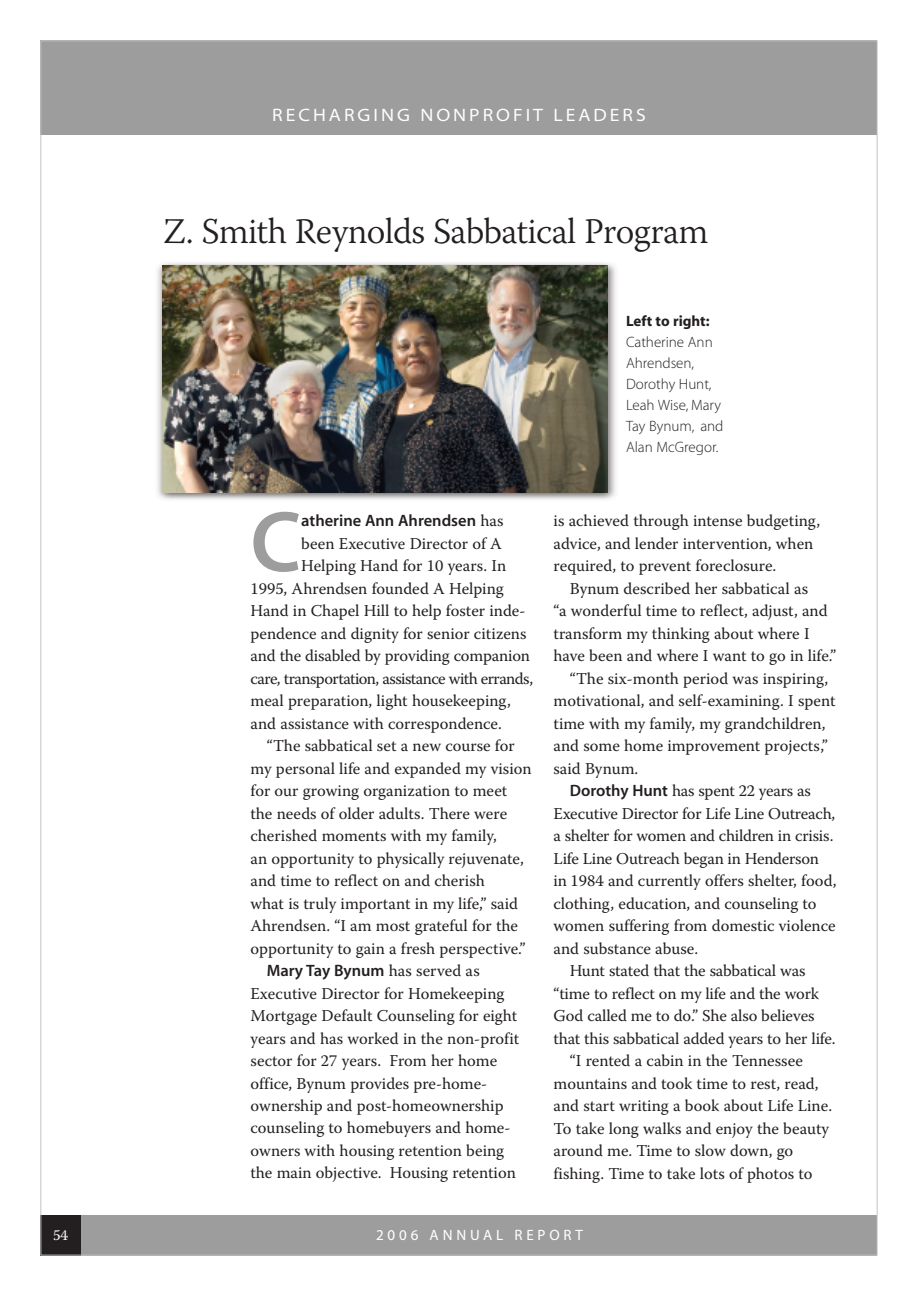
<style>
.page{position:relative;width:918px;height:1296px;background:#fff}
.page>*{position:absolute;margin:0;border:0;box-sizing:border-box;transform-origin:0 0}
.t1{font:86.7px "Myriad MM.565.wt.600.wd";color:#9d9d9e}
.t2{font:300 36px "Warnock Pro";letter-spacing:-.02em;color:#231f20}
.t3{font:18px "Myriad MM.215.wt.700.wd";letter-spacing:.165em;color:#fff}
.t4{font:16.5px/22.5px "Warnock Pro";color:#231f20}
.t5{font:16.5px "Myriad MM.565.wt.600.wd";color:#231f20}
.t6{font:16.5px "Warnock Pro";letter-spacing:-.035em;color:#231f20}
.t7{font:15px/21px "Myriad MM.215.wt.600.wd";color:#231f20}
.t8{font:15px "Myriad MM.412.wt.601.wd";letter-spacing:.255em;color:#fff}
.t9{font:15px "Myriad MM.700.wt.600.wd";color:#231f20}
.t10{font:15px "Warnock Pro";color:#fff}
.s1{font-family:"Warnock Pro"}
.s2{font-family:"Myriad MM.565.wt.600.wd"}
</style>
<div class="page">
<img style="left:157px;top:263px;width:459px;height:237px">
<div style="left:40px;top:40px;width:838px;height:95px;background:#9d9d9e"></div>
<div style="left:40px;top:1215px;width:838px;height:41px;background:#9d9d9e"></div>
<div style="left:40px;top:1215px;width:41px;height:41px;background:#231f20"></div>
<img style="left:162px;top:266px;width:446px;height:226px">
<p class="t10" style="left:53px;top:1229px;width:17px">54</p>
<p class="t3" style="left:272px;top:108px;width:375px">RECHARGING NONPROFIT LEADERS</p>
<h2 class="t2" style="left:163px;top:217px;width:547px">Z. Smith Reynolds Sabbatical Program</h2>
<p class="t9" style="left:626px;top:315px;width:85px">Left to right:</p>
<p class="t7" style="left:626px;top:333px;width:99px">Catherine Ann<br>Ahrendsen,<br>Dorothy Hunt,<br>Leah Wise, Mary<br>Tay Bynum, and<br>Alan McGregor.</p>
<h1 class="t1" style="left:250px;top:509px;width:52px">C</h1>
<p class="t5" style="left:301px;top:514px;width:204px">atherine Ann Ahrendsen <span class="s1">has</span></p>
<p class="t4" style="left:301px;top:533px;width:202px">been Executive Director of A</p>
<p class="t4" style="left:301px;top:556px;width:206px">Helping Hand for 10 years. In</p>
<p class="t4" style="left:250px;top:578px;width:255px">1995, Ahrendsen founded A Helping</p>
<p class="t4" style="left:251px;top:601px;width:276px">Hand in Chapel Hill to help foster inde-</p>
<p class="t4" style="left:250px;top:623px;width:277px">pendence and dignity for senior citizens</p>
<p class="t4" style="left:250px;top:646px;width:281px">and the disabled by providing companion</p>
<p class="t6" style="left:250px;top:672px;width:284px">care, transportation, assistance with errands,</p>
<p class="t4" style="left:250px;top:691px;width:262px">meal preparation, light housekeeping,</p>
<p class="t4" style="left:250px;top:713px;width:253px">and assistance with correspondence.</p>
<p class="t4" style="left:267px;top:736px;width:250px">“The sabbatical set a new course for</p>
<p class="t4" style="left:250px;top:758px;width:283px">my personal life and expanded my vision</p>
<p class="t4" style="left:250px;top:781px;width:258px">for our growing organization to meet</p>
<p class="t4" style="left:250px;top:803px;width:258px">the needs of older adults. There were</p>
<p class="t4" style="left:250px;top:826px;width:248px">cherished moments with my family,</p>
<p class="t4" style="left:250px;top:848px;width:275px">an opportunity to physically rejuvenate,</p>
<p class="t4" style="left:250px;top:871px;width:236px">and time to reflect on and cherish</p>
<p class="t4" style="left:250px;top:893px;width:269px">what is truly important in my life,” said</p>
<p class="t4" style="left:250px;top:916px;width:269px">Ahrendsen. “I am most grateful for the</p>
<p class="t4" style="left:250px;top:938px;width:277px">opportunity to gain a fresh perspective.”</p>
<p class="t5" style="left:267px;top:964px;width:215px">Mary Tay Bynum <span class="s1">has served as</span></p>
<p class="t4" style="left:251px;top:983px;width:270px">Executive Director for Homekeeping Mortgage Default Counseling for eight years and has worked in the non-profit sector for 27 years. From her home office, Bynum provides pre-home&shy;ownership and post-homeownership counseling to homebuyers and home&shy;owners with housing retention being the main objective. Housing retention</p>
<p class="t4" style="left:554px;top:511px;width:268px">is achieved through intense budgeting, advice, and lender intervention, when required, to prevent foreclosure.</p>
<p class="t4" style="left:570px;top:579px;width:240px">Bynum described her sabbatical as</p>
<p class="t4" style="left:554px;top:601px;width:276px">“a wonderful time to reflect, adjust, and</p>
<p class="t4" style="left:554px;top:624px;width:258px">transform my thinking about where I</p>
<p class="t4" style="left:554px;top:646px;width:284px">have been and where I want to go in life.”</p>
<p class="t4" style="left:570px;top:669px;width:260px">“The six-month period was inspiring,</p>
<p class="t4" style="left:554px;top:691px;width:283px">motivational, and self-examining. I spent</p>
<p class="t4" style="left:554px;top:714px;width:274px">time with my family, my grandchildren,</p>
<p class="t4" style="left:554px;top:736px;width:276px">and some home improvement projects,”</p>
<p class="t4" style="left:554px;top:759px;width:86px">said Bynum.</p>
<p class="t4" style="left:570px;top:781px;width:243px"><span class="s2">Dorothy Hunt</span> has spent 22 years as</p>
<p class="t4" style="left:554px;top:804px;width:283px">Executive Director for Life Line Outreach,</p>
<p class="t4" style="left:554px;top:826px;width:282px">a shelter for women and children in crisis.</p>
<p class="t4" style="left:554px;top:849px;width:267px">Life Line Outreach began in Henderson</p>
<p class="t4" style="left:554px;top:871px;width:284px">in 1984 and currently offers shelter, food,</p>
<p class="t4" style="left:554px;top:894px;width:265px">clothing, education, and counseling to</p>
<p class="t4" style="left:554px;top:916px;width:284px">women suffering from domestic violence</p>
<p class="t4" style="left:554px;top:939px;width:146px">and substance abuse.</p>
<p class="t4" style="left:570px;top:961px;width:237px">Hunt stated that the sabbatical was</p>
<p class="t4" style="left:554px;top:984px;width:267px">“time to reflect on my life and the work</p>
<p class="t4" style="left:554px;top:1006px;width:263px">God called me to do.” She also believes</p>
<p class="t4" style="left:554px;top:1029px;width:284px">that this sabbatical added years to her life.</p>
<p class="t4" style="left:570px;top:1051px;width:235px">“I rented a cabin in the Tennessee</p>
<p class="t4" style="left:554px;top:1074px;width:266px">mountains and took time to rest, read,</p>
<p class="t4" style="left:554px;top:1096px;width:280px">and start writing a book about Life Line.</p>
<p class="t4" style="left:554px;top:1119px;width:277px">To take long walks and enjoy the beauty</p>
<p class="t4" style="left:554px;top:1141px;width:241px">around me. Time to slow down, go</p>
<p class="t4" style="left:554px;top:1164px;width:260px">fishing. Time to take lots of photos to</p>
<p class="t8" style="left:376px;top:1229px;width:208px">2006 ANNUAL REPORT</p>
</div>
